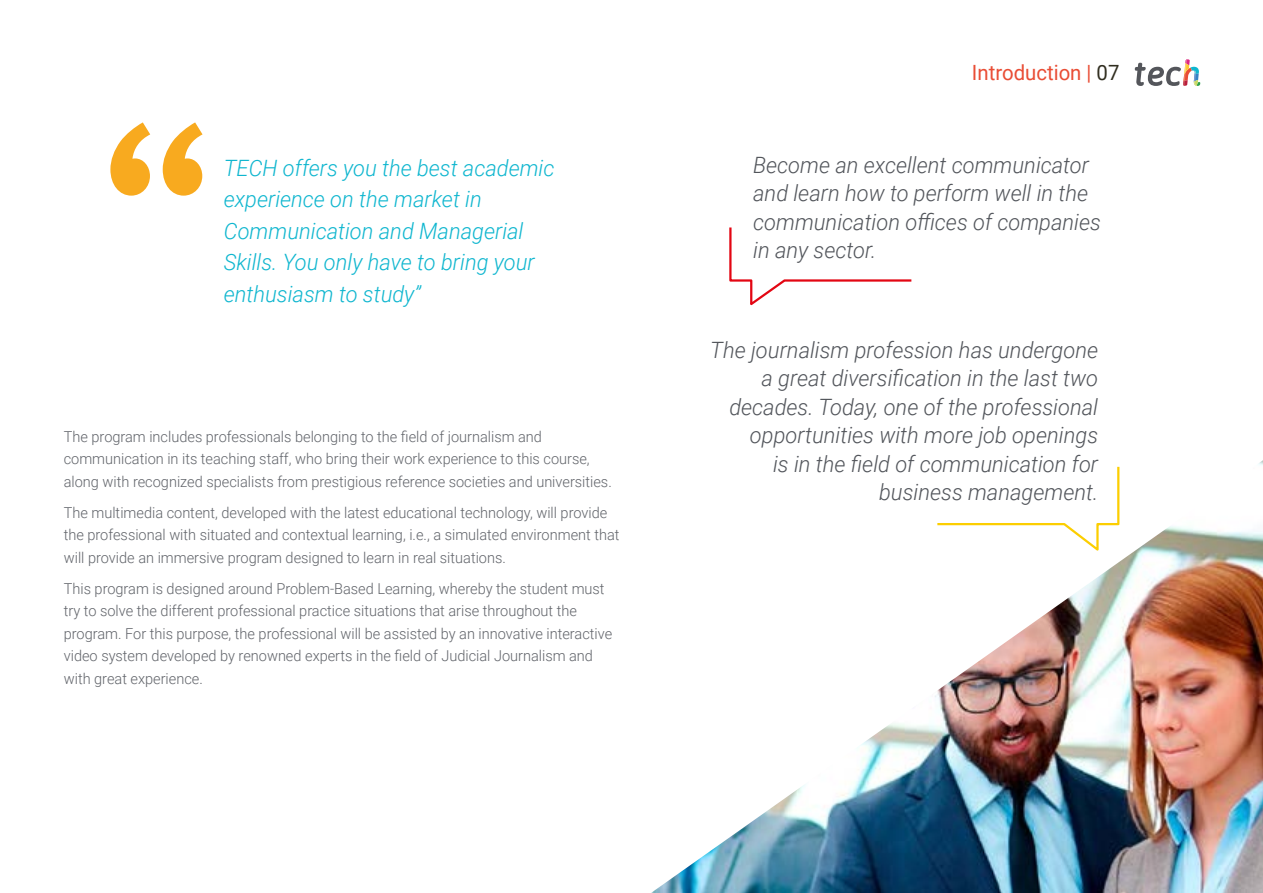
<style>
.page{position:relative;width:1263px;height:893px;background:#fff}
.page>*{position:absolute;margin:0;border:0;box-sizing:border-box;transform-origin:0 0}
.t1{font:italic 300 22.5px/28.5px "Roboto";color:#52555b}
.t2{font:italic 300 22.5px/31.5px "Roboto";color:#0fb6cf}
.t3{font:21px "Roboto";color:#e94d35}
.t4{font:300 15px/22.5px "Roboto";color:#61646a}
.s1{color:#312e20}
</style>
<div class="page">
<svg style="left:1135px;top:59px;width:65px;height:27px"></svg>
<img style="left:651px;top:460px;width:612px;height:433px">
<svg style="left:110px;top:122px;width:93px;height:74px"></svg>
<svg style="left:729px;top:227px;width:183px;height:79px"></svg>
<svg style="left:935px;top:465px;width:185px;height:89px"></svg>
<h2 class="t3" style="left:972px;top:58px;width:149px">Introduction | <span class="s1">07</span></h2>
<h1 class="t2" style="left:224px;top:151px;width:332px">TECH offers you the best academic experience on the market in<br>Communication and Managerial<br>Skills. You only have to bring your enthusiasm to study”</h1>
<h1 class="t1" style="left:753px;top:150px;width:349px">Become an excellent communicator and learn how to perform well in the communication offices of companies in any sector.</h1>
<h1 class="t1" style="left:710px;top:335px;width:389px;text-align:right">The journalism profession has undergone a great diversification in the last two decades. Today, one of the professional opportunities with more job openings<br>is in the field of communication for business management.</h1>
<p class="t4" style="left:64px;top:425px;width:549px">The program includes professionals belonging to the field of journalism and communication in its teaching staff, who bring their work experience to this course, along with recognized specialists from prestigious reference societies and universities.</p>
<p class="t4" style="left:64px;top:501px;width:557px">The multimedia content, developed with the latest educational technology, will provide the professional with situated and contextual learning, i.e., a simulated environment that will provide an immersive program designed to learn in real situations.</p>
<p class="t4" style="left:64px;top:577px;width:550px">This program is designed around Problem-Based Learning, whereby the student must try to solve the different professional practice situations that arise throughout the program. For this purpose, the professional will be assisted by an innovative interactive video system developed by renowned experts in the field of Judicial Journalism and with great experience.</p>
</div>
